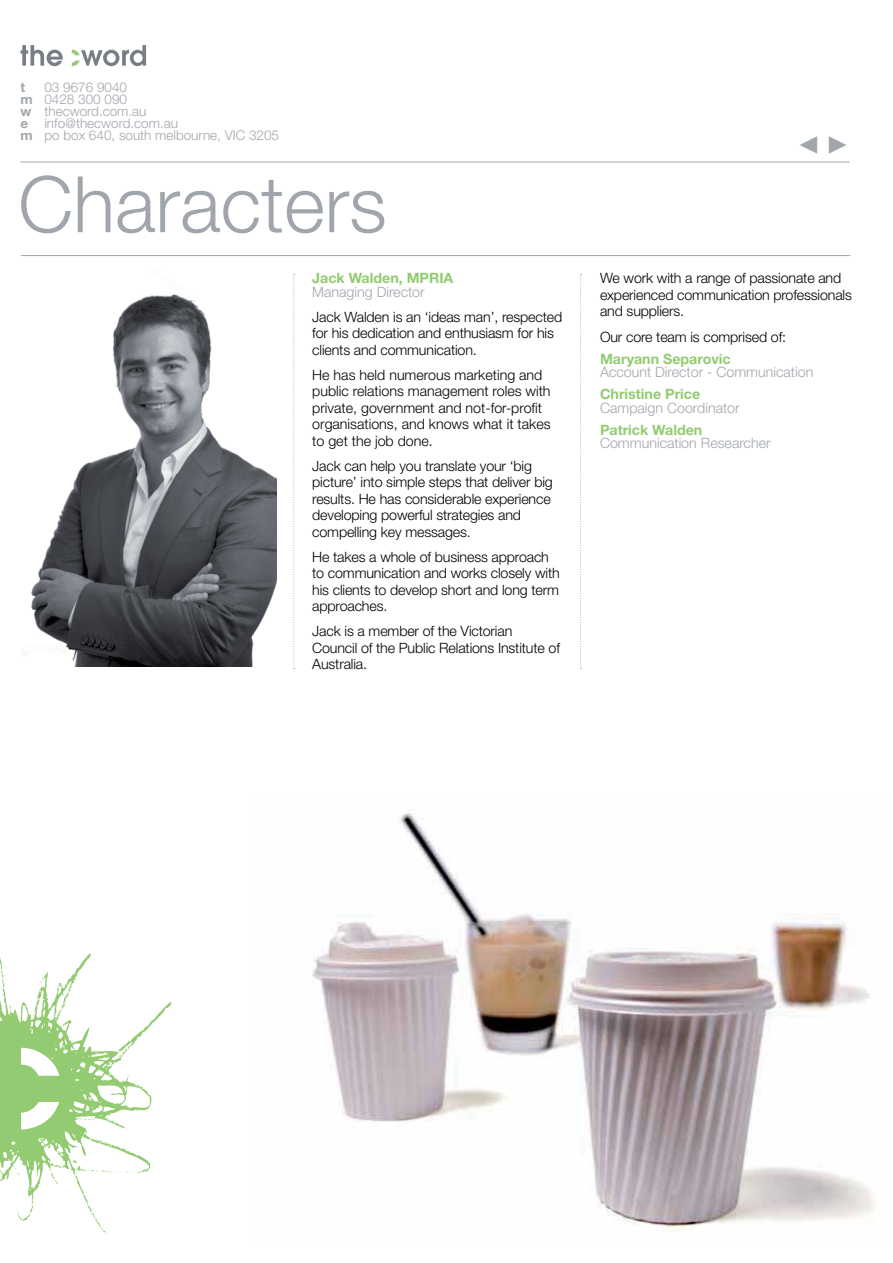
<style>
.page{position:relative;width:893px;height:1263px;background:#fff}
.page>*{position:absolute;margin:0;border:0;box-sizing:border-box;transform-origin:0 0}
.t1{font:300 78px "Helvetica Neue";color:#a1a6ad}
.t2{font:300 14.25px/16.5px "Helvetica Neue";letter-spacing:-.01em;color:#000}
.t3{font:300 14.25px "Helvetica Neue";color:#a1a6ad}
.t4{font:700 14.25px "Helvetica Neue";color:#92cb71}
.t5{font:300 13.5px/12px "Helvetica Neue";color:#a1a6ad}
.t6{font:700 13.5px "Helvetica Neue";color:#a1a6ad}
.s1{font-weight:700}
</style>
<div class="page">
<svg style="left:20px;top:45px;width:43px;height:21px"></svg>
<svg style="left:72px;top:45px;width:74px;height:21px"></svg>
<hr style="left:20px;top:162px;width:830px;height:1px;background:#a1a6ad">
<svg style="left:0;top:953px;width:172px;height:280px"></svg>
<img style="left:312px;top:813px;width:562px;height:418px">
<hr style="left:21px;top:255px;width:829px;height:1px;background:#a1a6ad">
<img style="left:21px;top:294px;width:255px;height:373px">
<svg style="left:293px;top:274px;width:2px;height:395px"></svg>
<svg style="left:580px;top:274px;width:2px;height:395px"></svg>
<p class="t5" style="left:20px;top:82px;width:260px;text-indent:24px">03 9676 9040<br><span class="s1">m</span> 0428 300 090<br><span class="s1">w</span> thecword.com.au<br><span class="s1">e</span> info@thecword.com.au<br><span class="s1">m</span> po box 640, south melbourne, VIC 3205</p>
<h1 class="t1" style="left:18px;top:177px;width:370px">Characters</h1>
<p class="t4" style="left:312px;top:273px;width:143px">Jack Walden, MPRIA</p>
<p class="t3" style="left:312px;top:287px;width:114px">Managing Director</p>
<p class="t2" style="left:312px;top:310px;width:251px">Jack Walden is an ‘ideas man’, respected for his dedication and enthusiasm for his clients and communication.</p>
<p class="t2" style="left:312px;top:368px;width:240px">He has held numerous marketing and public relations management roles with private, government and not-for-profit organisations, and knows what it takes to get the job done.</p>
<p class="t2" style="left:312px;top:459px;width:242px">Jack can help you translate your ‘big picture’ into simple steps that deliver big results. He has considerable experience developing powerful strategies and compelling key messages.</p>
<p class="t2" style="left:312px;top:550px;width:249px">He takes a whole of business approach to communication and works closely with his clients to develop short and long term approaches.</p>
<p class="t2" style="left:312px;top:624px;width:249px">Jack is a member of the Victorian<br>Council of the Public Relations Institute of<br>Australia.</p>
<p class="t6" style="left:20px;top:82px;width:6px">t</p>
<p class="t2" style="left:600px;top:272px;width:253px">We work with a range of passionate and experienced communication professionals and suppliers.</p>
<p class="t2" style="left:600px;top:330px;width:188px">Our core team is comprised of:</p>
<p class="t4" style="left:600px;top:353px;width:132px">Maryann Separovic</p>
<p class="t3" style="left:600px;top:367px;width:215px">Account Director - Communication</p>
<p class="t4" style="left:600px;top:389px;width:102px">Christine Price</p>
<p class="t3" style="left:600px;top:402px;width:141px">Campaign Coordinator</p>
<p class="t4" style="left:600px;top:424px;width:104px">Patrick Walden</p>
<p class="t3" style="left:600px;top:438px;width:172px">Communication Researcher</p>
</div>
